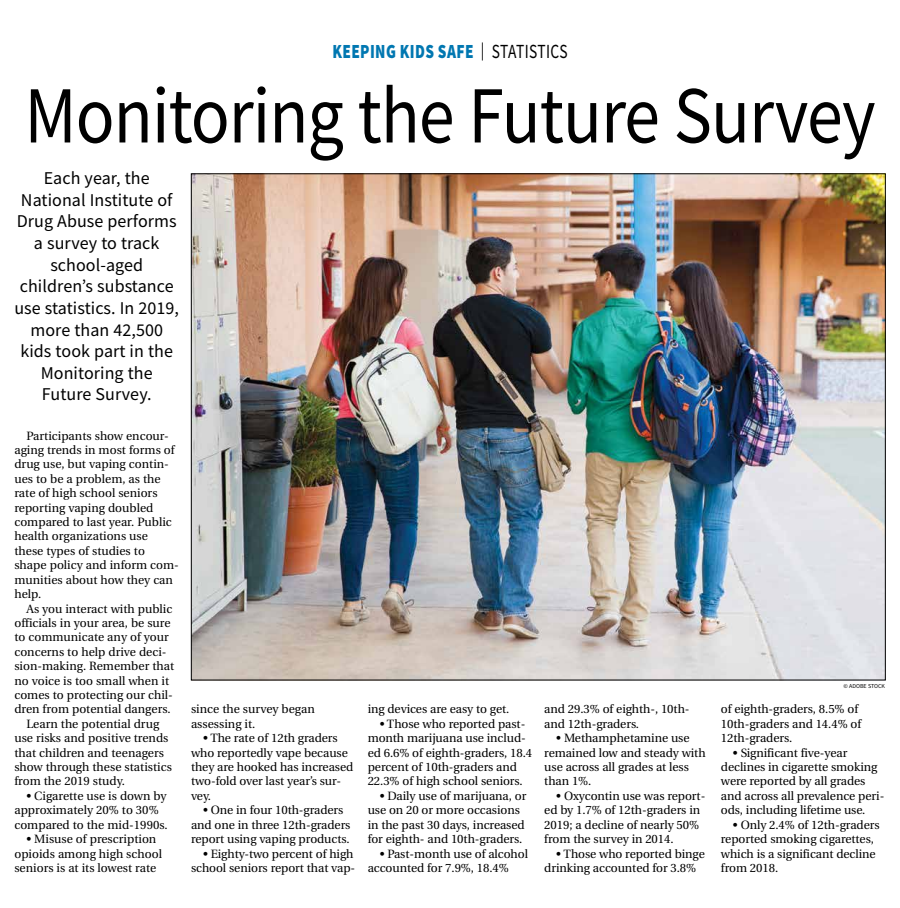
<style>
.page{position:relative;width:900px;height:908px;background:#fff}
.page>*{position:absolute;margin:0;border:0;box-sizing:border-box;transform-origin:0 0}
.t1{font:81px "Source Sans Pro";letter-spacing:-.015em;color:#000;scale:.89 1}
.t2{font:900 20px "Source Sans Pro";letter-spacing:.025em;color:#0077b1;scale:.77 1}
.t3{font:18px/21.6px "Source Sans Pro";letter-spacing:.005em;color:#000;text-align:center}
.t4{font:12px/14.4px "Utopia";letter-spacing:-.005em;color:#000}
.t5{font:6px "Source Sans Pro";color:#000}
.s1{font-weight:400;font-size:18px;color:#000}
.s2{font-weight:400;color:#000}
</style>
<div class="page">
<img style="left:193px;top:175px;width:691px;height:503px">
<h2 class="t2" style="left:332px;top:38px;width:307px">KEEPING KIDS SAFE <span class="s1">|</span> <span class="s2">STATISTICS</span></h2>
<h1 class="t1" style="left:24px;top:64px;width:958px">Monitoring the Future Survey</h1>
<h3 class="t3" style="left:14px;top:167px;width:166px">Each year, the<br>National Institute of<br>Drug Abuse performs a survey to track school-aged children’s substance use statistics. In 2019, more than 42,500 kids took part in the<br>Monitoring the<br>Future Survey.</h3>
<p class="t4" style="left:14px;top:428px;width:166px;text-indent:12px">Participants show encour&shy;aging trends in most forms of drug use, but vaping contin&shy;ues to be a problem, as the rate of high school seniors reporting vaping doubled compared to last year. Public health organizations use these types of studies to shape policy and inform com&shy;munities about how they can help.</p>
<p class="t4" style="left:26px;top:601px;width:148px">As you interact with public</p>
<p class="t4" style="left:14px;top:615px;width:158px">officials in your area, be sure</p>
<p class="t4" style="left:14px;top:630px;width:156px">to communicate any of your</p>
<p class="t4" style="left:14px;top:644px;width:154px">concerns to help drive deci-</p>
<p class="t4" style="left:14px;top:659px;width:161px">sion-making. Remember that</p>
<p class="t4" style="left:14px;top:673px;width:156px">no voice is too small when it</p>
<p class="t4" style="left:14px;top:687px;width:160px">comes to protecting our chil-</p>
<p class="t4" style="left:14px;top:702px;width:158px">dren from potential dangers.</p>
<p class="t4" style="left:26px;top:716px;width:134px">Learn the potential drug</p>
<p class="t4" style="left:14px;top:731px;width:156px">use risks and positive trends</p>
<p class="t4" style="left:14px;top:745px;width:151px">that children and teenagers</p>
<p class="t4" style="left:14px;top:759px;width:159px">show through these statistics</p>
<p class="t4" style="left:14px;top:774px;width:112px">from the 2019 study.</p>
<p class="t4" style="left:14px;top:788px;width:155px;text-indent:12px">• Cigarette use is down by approximately 20% to 30% compared to the mid-1990s.</p>
<p class="t4" style="left:14px;top:831px;width:149px;text-align:center">• Misuse of prescription opioids among high school seniors is at its lowest rate</p>
<p class="t4" style="left:191px;top:702px;width:125px">since the survey began assessing it.</p>
<p class="t4" style="left:191px;top:731px;width:164px;text-indent:12px">• The rate of 12th graders who reportedly vape because they are hooked has increased two-fold over last year’s sur&shy;vey.</p>
<p class="t4" style="left:191px;top:803px;width:161px;text-align:center">• One in four 10th-graders and one in three 12th-graders report using vaping products.</p>
<p class="t4" style="left:191px;top:846px;width:166px;text-align:right">• Eighty-two percent of high school seniors report that vap-</p>
<p class="t4" style="left:368px;top:702px;width:143px">ing devices are easy to get.</p>
<p class="t4" style="left:368px;top:716px;width:166px;text-indent:12px">• Those who reported past&shy;month marijuana use includ&shy;ed 6.6% of eighth-graders, 18.4 percent of 10th-graders and<br>22.3% of high school seniors.</p>
<p class="t4" style="left:368px;top:788px;width:160px;text-indent:12px">• Daily use of marijuana, or use on 20 or more occasions in the past 30 days, increased for eighth- and 10th-graders.</p>
<p class="t4" style="left:368px;top:846px;width:162px;text-indent:12px">• Past-month use of alcohol accounted for 7.9%, 18.4%</p>
<p class="t4" style="left:544px;top:702px;width:147px">and 29.3% of eighth-, 10th&shy;and 12th-graders.</p>
<p class="t4" style="left:544px;top:731px;width:163px;text-indent:12px">• Methamphetamine use remained low and steady with use across all grades at less than 1%.</p>
<p class="t4" style="left:544px;top:788px;width:163px;text-indent:12px">• Oxycontin use was report&shy;ed by 1.7% of 12th-graders in<br>2019; a decline of nearly 50% from the survey in 2014.</p>
<p class="t4" style="left:544px;top:846px;width:162px;text-indent:12px">• Those who reported binge drinking accounted for 3.8%</p>
<p class="t5" style="left:844px;top:682px;width:43px">© ADOBE STOCK</p>
<p class="t4" style="left:721px;top:702px;width:142px">of eighth-graders, 8.5% of<br>10th-graders and 14.4% of<br>12th-graders.</p>
<p class="t4" style="left:721px;top:745px;width:165px;text-indent:12px">• Significant five-year declines in cigarette smoking were reported by all grades and across all prevalence peri&shy;ods, including lifetime use.</p>
<p class="t4" style="left:721px;top:817px;width:160px;text-indent:12px">• Only 2.4% of 12th-graders reported smoking cigarettes, which is a significant decline from 2018.</p>
</div>
